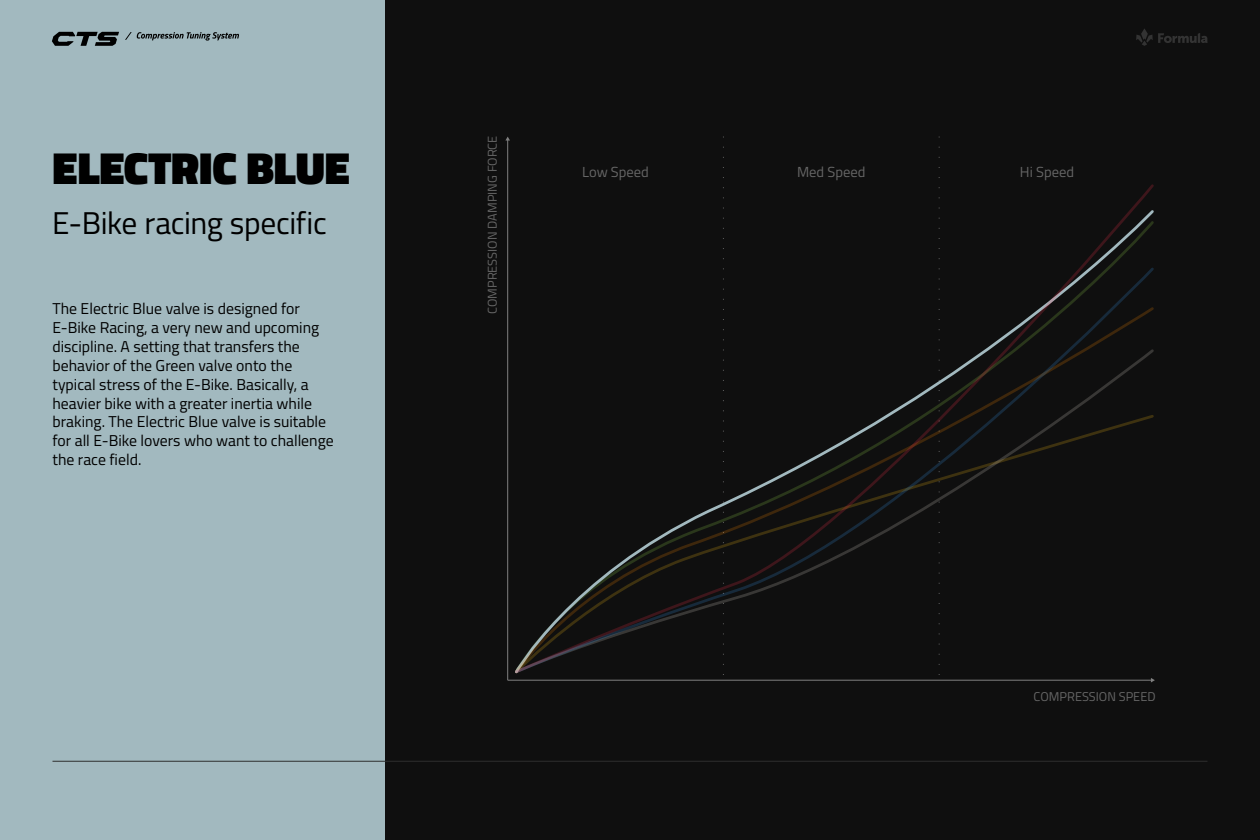
<style>
.page{position:relative;width:1260px;height:840px;background:#0f0f0f}
.page>*{position:absolute;margin:0;border:0;box-sizing:border-box;transform-origin:0 0}
.t1{font:900 45.5px "Titillium Web";color:#000}
.t2{font:31.5px "Titillium Web";letter-spacing:-.01em;color:#000}
.t3{font:15.75px/18.9px "Titillium Web";color:#000}
.t4{font:14.61px "Titillium Web";color:#666}
.t5{font:12.78px "Titillium Web";color:#666}
</style>
<div class="page">
<div style="left:0;top:0;width:385px;height:840px;background:#a2b9bf"></div>
<hr style="left:507px;top:140px;width:1px;height:540px;background:#808080">
<svg style="left:505px;top:137px;width:5px;height:4px"></svg>
<hr style="left:508px;top:680px;width:644px;height:1px;background:#808080">
<svg style="left:515px;top:184px;width:639px;height:489px"></svg>
<svg style="left:1136px;top:29px;width:72px;height:17px"></svg>
<svg style="left:125px;top:32px;width:114px;height:9px"></svg>
<svg style="left:52px;top:32px;width:67px;height:14px"></svg>
<hr style="left:52px;top:761px;width:1156px;height:1px;background:#2e2e2e">
<h1 class="t1" style="left:52px;top:135px;width:299px">ELECTRIC BLUE</h1>
<h2 class="t2" style="left:52px;top:200px;width:276px">E-Bike racing specific</h2>
<p class="t3" style="left:52px;top:298px;width:283px">The Electric Blue valve is designed for E-Bike Racing, a very new and upcoming discipline. A setting that transfers the behavior of the Green valve onto the typical stress of the E-Bike. Basically, a heavier bike with a greater inertia while braking. The Electric Blue valve is suitable for all E-Bike lovers who want to challenge the race field.</p>
<p class="t5" style="left:483px;top:314px;width:180px;rotate:-90deg">COMPRESSION DAMPING FORCE</p>
<p class="t4" style="left:582px;top:162px;width:68px">Low Speed</p>
<p class="t4" style="left:797px;top:162px;width:70px">Med Speed</p>
<p class="t4" style="left:1020px;top:162px;width:56px">Hi Speed</p>
<p class="t5" style="left:1034px;top:687px;width:123px">COMPRESSION SPEED</p>
</div>
